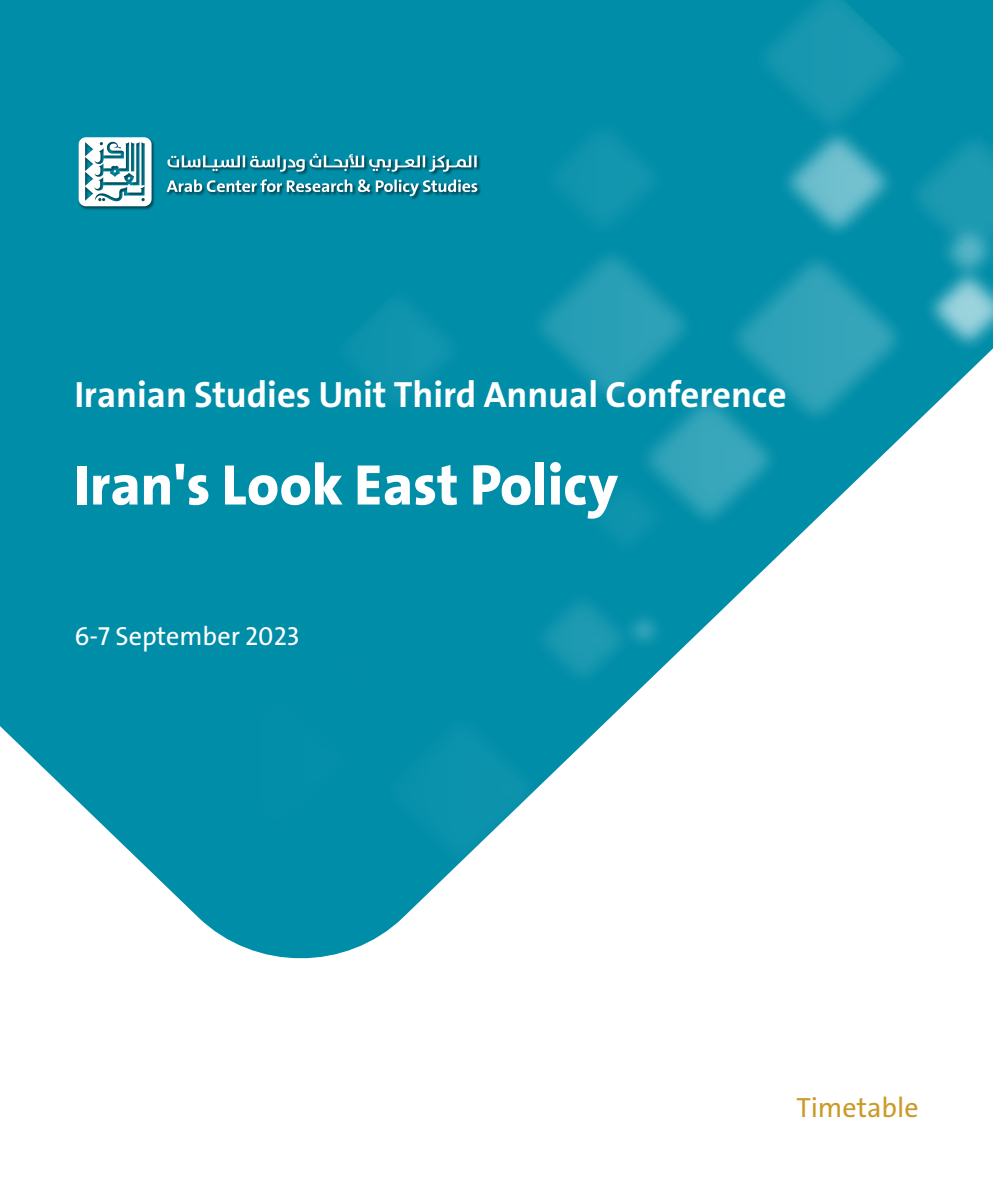
<style>
.page{position:relative;width:993px;height:1191px;background:#fff}
.page>*{position:absolute;margin:0;border:0;box-sizing:border-box;transform-origin:0 0}
.t1{font:800 57.75px "Bahij The Sans Arabic";color:#fff}
.t2{font:700 36.75px "Bahij The Sans Arabic";color:#fff}
.t3{font:28px "Bahij The Sans Arabic";color:#cb9b2a}
.t4{font:26.25px "Bahij The Sans Arabic";color:#fff}
</style>
<div class="page">
<img style="left:0;top:0;width:992px;height:959px">
<div style="left:78px;top:137px;width:403px;height:73px;background:#000;opacity:.3"></div>
<svg style="left:79px;top:137px;width:398px;height:69px"></svg>
<p class="t2" style="left:74px;top:372px;width:713px">Iranian Studies Unit Third Annual Conference</p>
<h1 class="t1" style="left:74px;top:451px;width:545px">Iran's Look East Policy</h1>
<p class="t4" style="left:74px;top:614px;width:227px">6-7 September 2023</p>
<p class="t3" style="left:796px;top:1084px;width:123px">Timetable</p>
</div>
